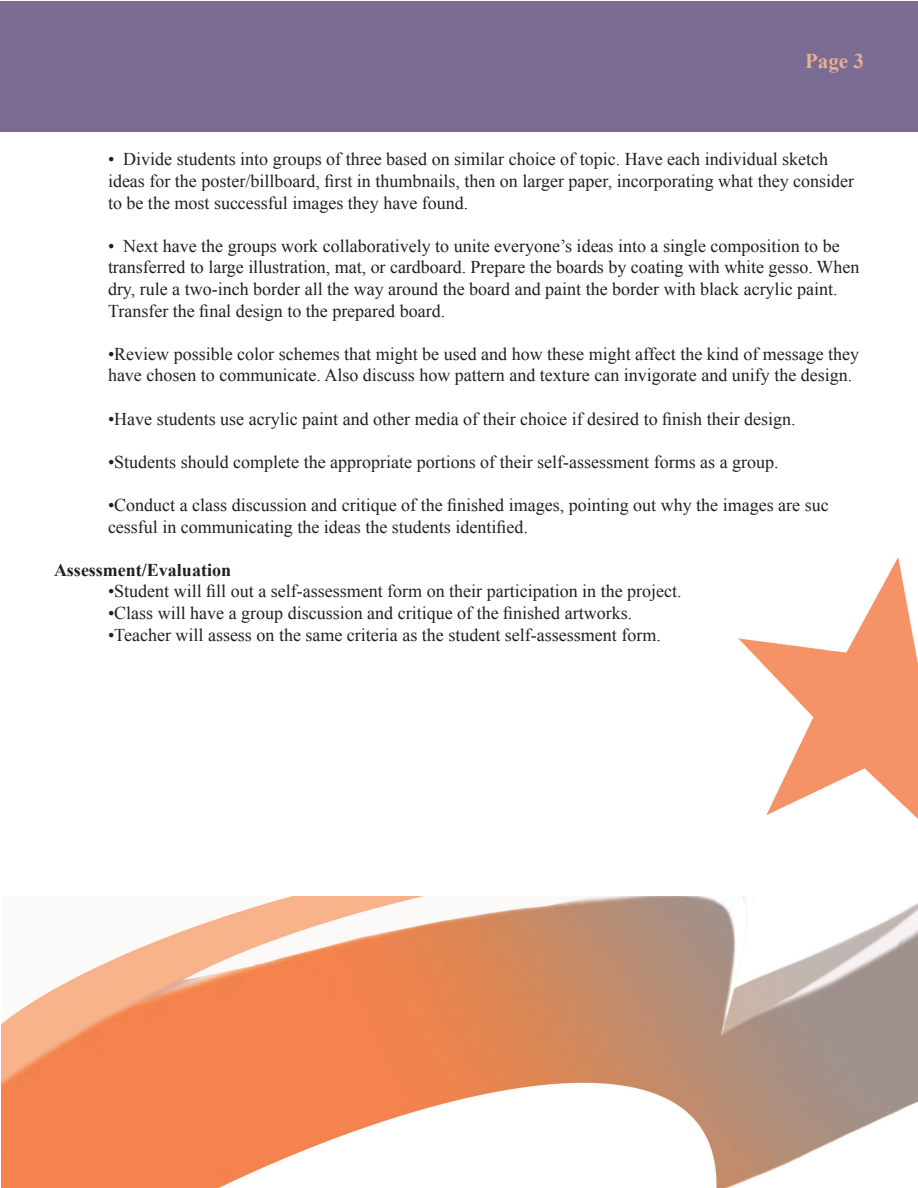
<style>
.page{position:relative;width:918px;height:1188px;background:#fff}
.page>*{position:absolute;margin:0;border:0;box-sizing:border-box;transform-origin:0 0}
.t1{font:700 21px "Times New Roman";color:#ebaf92}
.t2{font:18px/21.6px "Times New Roman";color:#231f20}
.t3{font:700 18px "Times New Roman";color:#231f20}
</style>
<div class="page">
<img style="left:2px;top:896px;width:916px;height:292px">
<div style="left:0;top:2px;width:918px;height:130px;background:#7b6c93"></div>
<img style="left:738px;top:557px;width:180px;height:262px">
<p class="t1" style="left:805px;top:47px;width:60px">Page 3</p>
<p class="t2" style="left:108px;top:148px;width:748px">• Divide students into groups of three based on similar choice of topic. Have each individual sketch ideas for the poster/billboard, first in thumbnails, then on larger paper, incorporating what they consider to be the most successful images they have found.</p>
<p class="t2" style="left:108px;top:235px;width:753px">• Next have the groups work collaboratively to unite everyone’s ideas into a single composition to be transferred to large illustration, mat, or cardboard. Prepare the boards by coating with white gesso. When dry, rule a two-inch border all the way around the board and paint the border with black acrylic paint.<br>Transfer the final design to the prepared board.</p>
<p class="t2" style="left:108px;top:343px;width:753px">•Review possible color schemes that might be used and how these might affect the kind of message they have chosen to communicate. Also discuss how pattern and texture can invigorate and unify the design.</p>
<p class="t2" style="left:108px;top:408px;width:689px">•Have students use acrylic paint and other media of their choice if desired to finish their design.</p>
<p class="t2" style="left:108px;top:451px;width:672px">•Students should complete the appropriate portions of their self-assessment forms as a group.</p>
<p class="t2" style="left:108px;top:494px;width:722px">•Conduct a class discussion and critique of the finished images, pointing out why the images are suc cessful in communicating the ideas the students identified.</p>
<p class="t3" style="left:54px;top:557px;width:179px">Assessment/Evaluation</p>
<p class="t2" style="left:108px;top:580px;width:575px">•Student will fill out a self-assessment form on their participation in the project.</p>
<p class="t2" style="left:108px;top:602px;width:526px">•Class will have a group discussion and critique of the finished artworks.</p>
<p class="t2" style="left:108px;top:624px;width:554px">•Teacher will assess on the same criteria as the student self-assessment form.</p>
</div>
